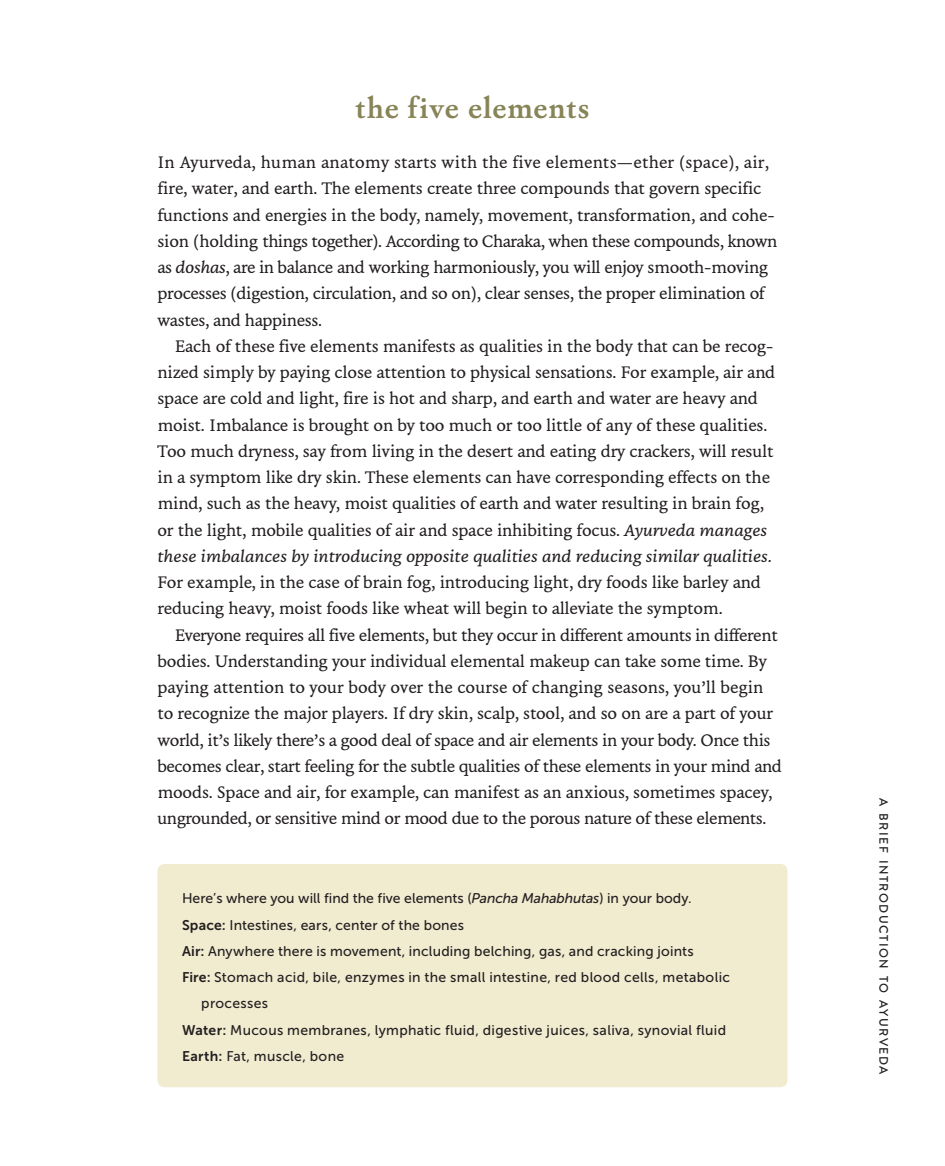
<style>
.page{position:relative;width:945px;height:1166px;background:#fff}
.page>*{position:absolute;margin:0;border:0;box-sizing:border-box;transform-origin:0 0}
.t1{font:700 28px "Ashbury";letter-spacing:.03em;color:#878457}
.t2{font:18.03px/26.2px "NCT Granite";color:#231f20}
.t3{font:14px "Museo Sans 500";letter-spacing:.015em;color:#231f20}
.t4{font:500 12.25px "Brandon Grotesque";letter-spacing:.115em;color:#231f20}
.s1{font-style:italic}
.s2{font-family:"Museo Sans 700"}
</style>
<div class="page">
<div style="left:158px;top:864px;width:630px;height:223px;background:#f1ebd0;border-radius:7px"></div>
<h1 class="t1" style="left:356px;top:90px;width:235px">the five elements</h1>
<p class="t2" style="left:158px;top:149px;width:621px">In Ayurveda, human anatomy starts with the five elements—ether (space), air, fire, water, and earth. The elements create three compounds that govern specific functions and energies in the body, namely, movement, transformation, and cohe&shy;sion (holding things together). According to Charaka, when these compounds, known as <span class="s1">doshas</span>, are in balance and working harmoniously, you will enjoy smooth-moving processes (digestion, circulation, and so on), clear senses, the proper elimination of wastes, and happiness.</p>
<p class="t2" style="left:158px;top:333px;width:619px;text-indent:18px">Each of these five elements manifests as qualities in the body that can be recog&shy;nized simply by paying close attention to physical sensations. For example, air and space are cold and light, fire is hot and sharp, and earth and water are heavy and moist. Imbalance is brought on by too much or too little of any of these qualities.<br>Too much dryness, say from living in the desert and eating dry crackers, will result in a symptom like dry skin. These elements can have corresponding effects on the mind, such as the heavy, moist qualities of earth and water resulting in brain fog, or the light, mobile qualities of air and space inhibiting focus. <span class="s1">Ayurveda manages these imbalances by introducing opposite qualities and reducing similar qualities.</span></p>
<p class="t2" style="left:158px;top:569px;width:605px">For example, in the case of brain fog, introducing light, dry foods like barley and reducing heavy, moist foods like wheat will begin to alleviate the symptom.</p>
<p class="t2" style="left:158px;top:621px;width:626px;text-indent:18px">Everyone requires all five elements, but they occur in different amounts in different bodies. Understanding your individual elemental makeup can take some time. By paying attention to your body over the course of changing seasons, you’ll begin to recognize the major players. If dry skin, scalp, stool, and so on are a part of your world, it’s likely there’s a good deal of space and air elements in your body. Once this becomes clear, start feeling for the subtle qualities of these elements in your mind and moods. Space and air, for example, can manifest as an anxious, sometimes spacey, ungrounded, or sensitive mind or mood due to the porous nature of these elements.</p>
<p class="t3" style="left:182px;top:891px;width:511px">Here’s where you will find the five elements (<span class="s1">Pancha Mahabhutas</span>) in your body.</p>
<p class="t3" style="left:182px;top:917px;width:284px"><span class="s2">Space:</span> Intestines, ears, center of the bones</p>
<p class="t3" style="left:182px;top:943px;width:513px"><span class="s2">Air:</span> Anywhere there is movement, including belching, gas, and cracking joints</p>
<p class="t3" style="left:182px;top:969px;width:550px"><span class="s2">Fire:</span> Stomach acid, bile, enzymes in the small intestine, red blood cells, metabolic</p>
<p class="t3" style="left:201px;top:996px;width:68px">processes</p>
<p class="t3" style="left:182px;top:1022px;width:546px"><span class="s2">Water:</span> Mucous membranes, lymphatic fluid, digestive juices, saliva, synovial fluid</p>
<p class="t3" style="left:182px;top:1048px;width:164px"><span class="s2">Earth:</span> Fat, muscle, bone</p>
<p class="t4" style="left:892px;top:798px;width:278px;rotate:90deg">A BRIEF INTRODUCTION TO AYURVEDA</p>
</div>
